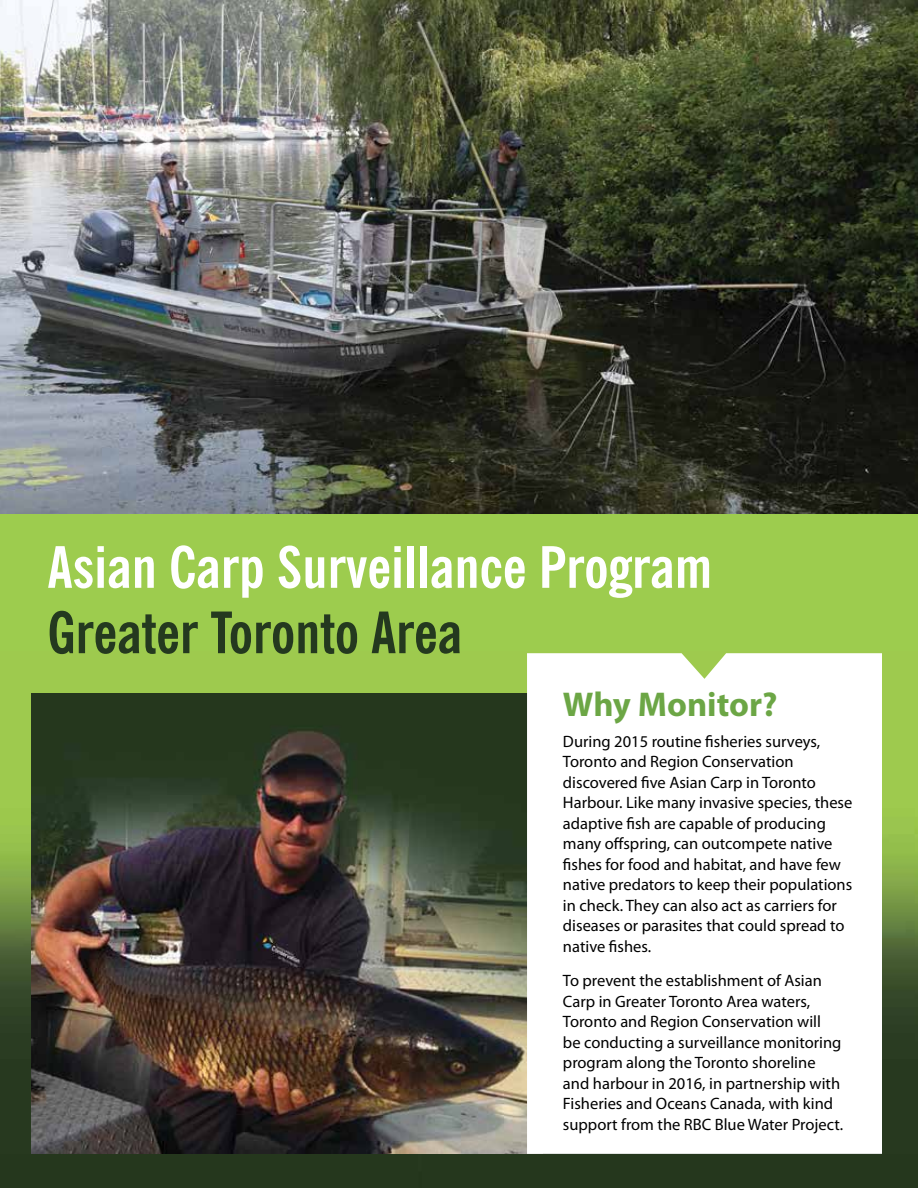
<style>
.page{position:relative;width:918px;height:1188px;background:#fff}
.page>*{position:absolute;margin:0;border:0;box-sizing:border-box;transform-origin:0 0}
.t1{font:700 condensed 57px "News Gothic BT";color:#fff}
.t2{font:700 condensed 57px "News Gothic BT";color:#24391f}
.t3{font:700 34.5px "Myriad Pro";color:#6ca645}
.t4{font:16.5px/20.5px "Myriad Pro";color:#000}
</style>
<div class="page">
<img style="left:418px;top:650px;width:500px;height:538px">
<img style="left:0;top:650px;width:418px;height:538px">
<img style="left:0;top:0;width:918px;height:514px">
<div style="left:0;top:514px;width:918px;height:136px;background:#9dcc4e"></div>
<img style="left:32px;top:693px;width:495px;height:461px">
<svg style="left:527px;top:653px;width:355px;height:501px"></svg>
<h1 class="t1" style="left:48px;top:533px;width:666px">Asian Carp Surveillance Program</h1>
<h1 class="t2" style="left:48px;top:598px;width:416px">Greater Toronto Area</h1>
<h2 class="t3" style="left:563px;top:682px;width:216px">Why Monitor?</h2>
<p class="t4" style="left:563px;top:730px;width:291px">During 2015 routine fisheries surveys, Toronto and Region Conservation discovered five Asian Carp in Toronto Harbour. Like many invasive species, these adaptive fish are capable of producing many offspring, can outcompete native fishes for food and habitat, and have few native predators to keep their populations in check. They can also act as carriers for diseases or parasites that could spread to native fishes.</p>
<p class="t4" style="left:563px;top:970px;width:282px">To prevent the establishment of Asian Carp in Greater Toronto Area waters, Toronto and Region Conservation will<br>be conducting a surveillance monitoring program along the Toronto shoreline and harbour in 2016, in partnership with Fisheries and Oceans Canada, with kind support from the RBC Blue Water Project.</p>
</div>
